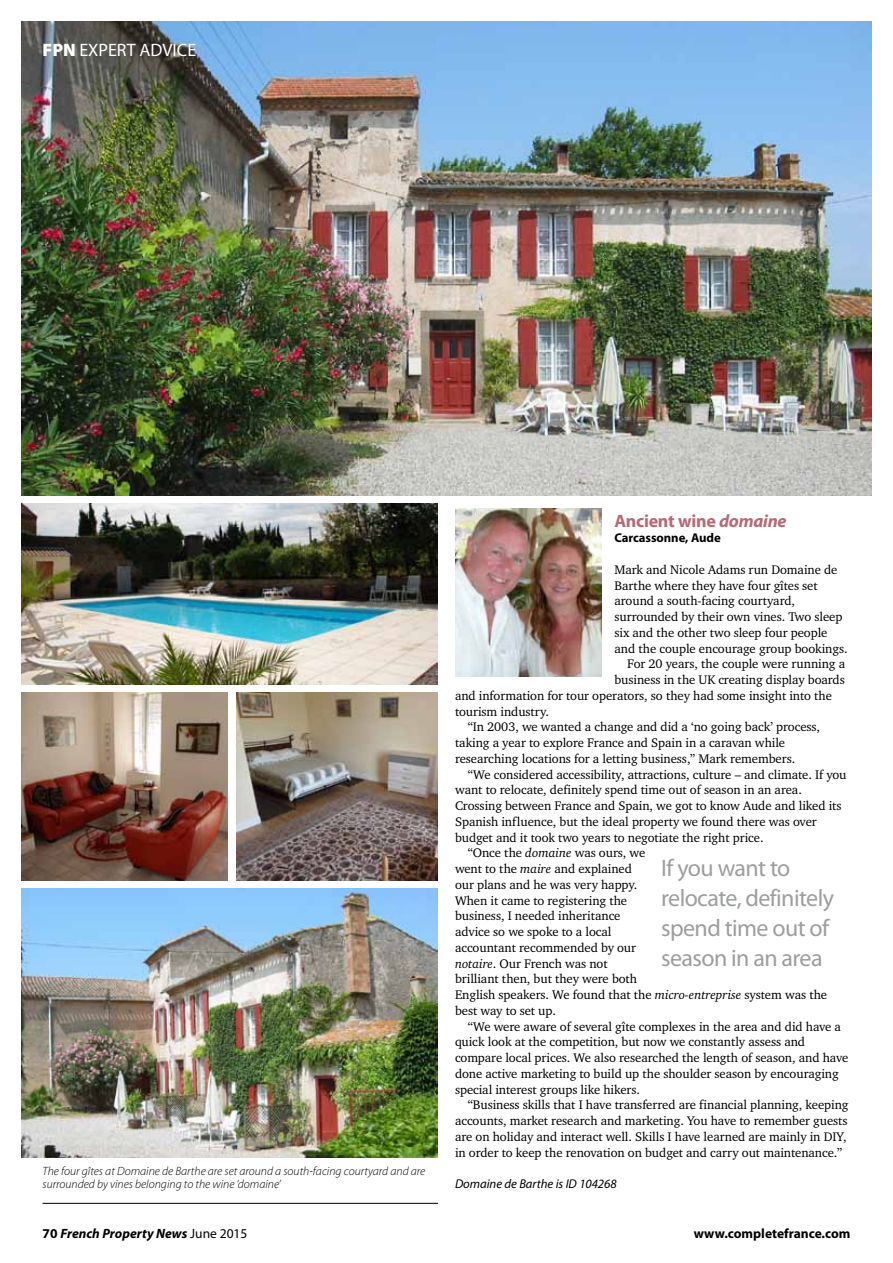
<style>
.page{position:relative;width:893px;height:1263px;background:#fff}
.page>*{position:absolute;margin:0;border:0;box-sizing:border-box;transform-origin:0 0}
.t1{font:24px/30px "Myriad Pro";letter-spacing:-.025em;color:#9c9e9f}
.t2{font:700 18px "Myriad Pro";letter-spacing:-.015em;color:#b56a75}
.t3{font:18px "Myriad Pro";color:#fff}
.t4{font:italic 700 13.5px "Myriad Pro";color:#000}
.t5{font:700 13.5px "Myriad Pro";color:#000}
.t6{font:12.75px "Charter ITCA";letter-spacing:-.005em;color:#000}
.t7{font:italic 12.75px "Myriad Pro";letter-spacing:-.005em;color:#000}
.t8{font:700 12.75px "Myriad Pro";letter-spacing:-.005em;color:#000}
.t9{font:italic 300 12px/13.5px "Myriad Pro";color:#000}
.s1{font-weight:900}
.s2{font-style:italic}
.s3{font-style:normal}
.s4{font-weight:400;font-style:normal}
</style>
<div class="page">
<img style="left:21px;top:889px;width:417px;height:268px">
<img style="left:21px;top:21px;width:851px;height:474px">
<img style="left:236px;top:693px;width:202px;height:187px">
<img style="left:455px;top:509px;width:147px;height:168px">
<img style="left:21px;top:693px;width:206px;height:187px">
<img style="left:21px;top:504px;width:417px;height:180px">
<hr style="left:43px;top:1203px;width:395px;height:1px;background:#000">
<h2 class="t3" style="left:43px;top:39px;width:155px"><span class="s1">FPN</span> EXPERT ADVICE</h2>
<p class="t9" style="left:43px;top:1164px;width:384px">The four gîtes at Domaine de Barthe are set around a south-facing courtyard and are surrounded by vines belonging to the wine ‘domaine’</p>
<h2 class="t2" style="left:614px;top:509px;width:174px">Ancient wine <span class="s2">domaine</span></h2>
<p class="t8" style="left:614px;top:530px;width:108px">Carcassonne, Aude</p>
<p class="t6" style="left:614px;top:561px;width:225px">Mark and Nicole Adams run Domaine de</p>
<p class="t6" style="left:614px;top:577px;width:205px">Barthe where they have four gîtes set</p>
<p class="t6" style="left:614px;top:593px;width:182px">around a south-facing courtyard,</p>
<p class="t6" style="left:614px;top:609px;width:230px">surrounded by their own vines. Two sleep</p>
<p class="t6" style="left:614px;top:624px;width:215px">six and the other two sleep four people</p>
<p class="t6" style="left:614px;top:640px;width:235px">and the couple encourage group bookings.</p>
<p class="t6" style="left:627px;top:656px;width:219px">For 20 years, the couple were running a</p>
<p class="t6" style="left:614px;top:672px;width:232px">business in the UK creating display boards</p>
<p class="t6" style="left:455px;top:687px;width:378px">and information for tour operators, so they had some insight into the</p>
<p class="t6" style="left:455px;top:703px;width:96px">tourism industry.</p>
<p class="t6" style="left:468px;top:719px;width:354px">“In 2003, we wanted a change and did a ‘no going back’ process,</p>
<p class="t6" style="left:455px;top:735px;width:332px">taking a year to explore France and Spain in a caravan while</p>
<p class="t6" style="left:455px;top:750px;width:342px">researching locations for a letting business,” Mark remembers.</p>
<p class="t6" style="left:468px;top:766px;width:380px">“We considered accessibility, attractions, culture – and climate. If you</p>
<p class="t6" style="left:455px;top:782px;width:348px">want to relocate, definitely spend time out of season in an area.</p>
<p class="t6" style="left:455px;top:798px;width:388px">Crossing between France and Spain, we got to know Aude and liked its</p>
<p class="t6" style="left:455px;top:813px;width:363px">Spanish influence, but the ideal property we found there was over</p>
<p class="t6" style="left:455px;top:829px;width:310px">budget and it took two years to negotiate the right price.</p>
<p class="t6" style="left:468px;top:845px;width:179px">“Once the <span class="s2">domaine</span> was ours, we</p>
<p class="t6" style="left:455px;top:861px;width:179px">went to the <span class="s2">maire</span> and explained</p>
<p class="t6" style="left:455px;top:876px;width:184px">our plans and he was very happy.</p>
<p class="t6" style="left:455px;top:892px;width:174px">When it came to registering the</p>
<p class="t6" style="left:455px;top:908px;width:167px">business, I needed inheritance</p>
<p class="t6" style="left:455px;top:924px;width:158px">advice so we spoke to a local</p>
<p class="t6" style="left:455px;top:939px;width:183px">accountant recommended by our</p>
<p class="t6" style="left:455px;top:955px;width:154px"><span class="s2">notaire</span>. Our French was not</p>
<p class="t6" style="left:455px;top:971px;width:184px">brilliant then, but they were both</p>
<p class="t6" style="left:455px;top:987px;width:374px">English speakers. We found that the <span class="s2">micro-entreprise</span> system was the</p>
<p class="t6" style="left:455px;top:1002px;width:103px">best way to set up.</p>
<p class="t6" style="left:468px;top:1018px;width:375px">“We were aware of several gîte complexes in the area and did have a</p>
<p class="t6" style="left:455px;top:1034px;width:352px">quick look at the competition, but now we constantly assess and</p>
<p class="t6" style="left:455px;top:1050px;width:395px">compare local prices. We also researched the length of season, and have</p>
<p class="t6" style="left:455px;top:1065px;width:385px">done active marketing to build up the shoulder season by encouraging</p>
<p class="t6" style="left:455px;top:1081px;width:187px">special interest groups like hikers.</p>
<p class="t6" style="left:468px;top:1097px;width:382px">“Business skills that I have transferred are financial planning, keeping</p>
<p class="t6" style="left:455px;top:1113px;width:394px">accounts, market research and marketing. You have to remember guests</p>
<p class="t6" style="left:455px;top:1128px;width:393px">are on holiday and interact well. Skills I have learned are mainly in DIY,</p>
<p class="t6" style="left:455px;top:1144px;width:389px">in order to keep the renovation on budget and carry out maintenance.”</p>
<p class="t7" style="left:455px;top:1176px;width:163px">Domaine de Barthe is ID 104268</p>
<h1 class="t1" style="left:661px;top:852px;width:174px">If you want to relocate, definitely spend time out of season in an area</h1>
<p class="t4" style="left:43px;top:1224px;width:206px"><span class="s3">70</span> French Property News <span class="s4">June 2015</span></p>
<p class="t5" style="left:694px;top:1224px;width:158px">www.completefrance.com</p>
</div>
